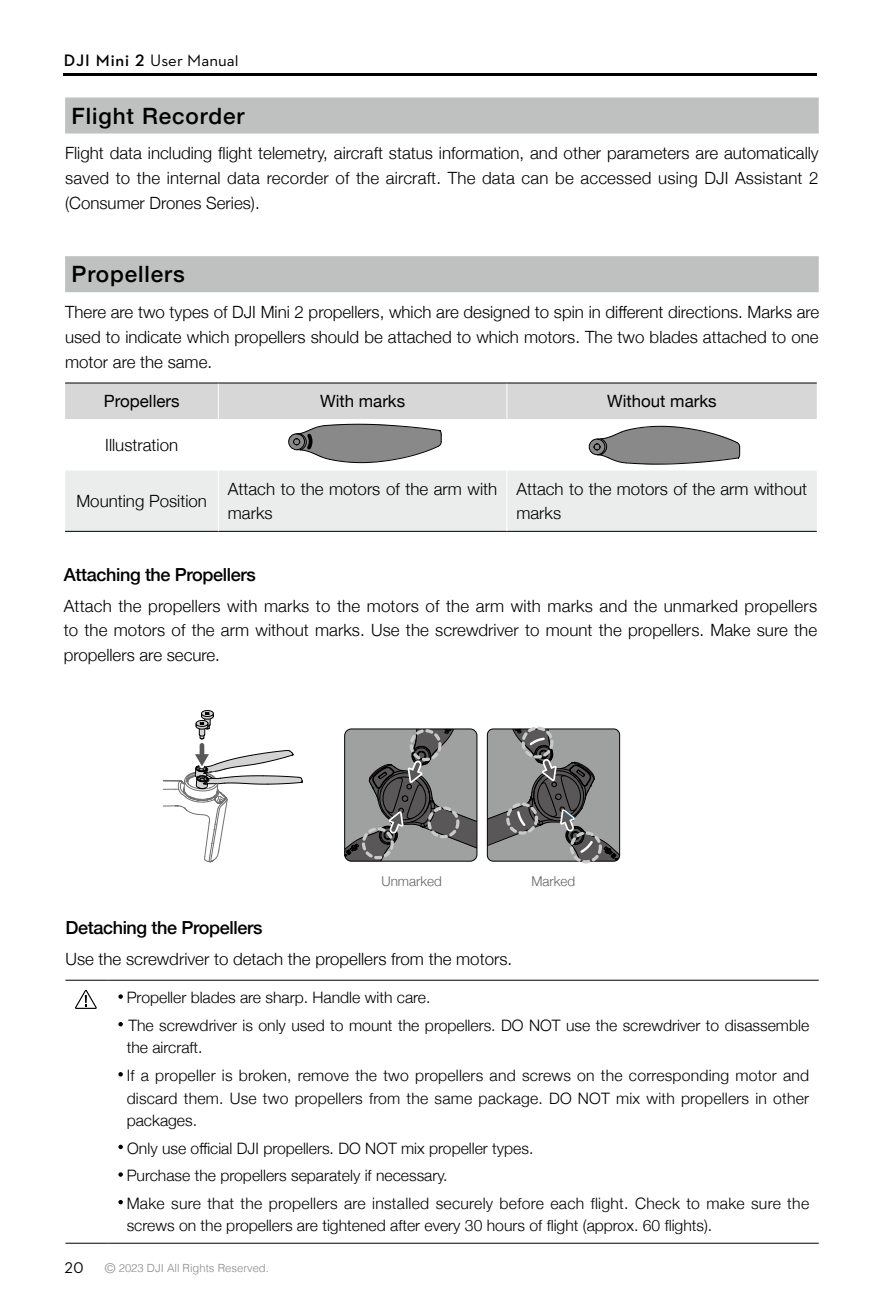
<style>
.page{position:relative;width:881px;height:1308px;background:#fff}
.page>*{position:absolute;margin:0;border:0;box-sizing:border-box;transform-origin:0 0}
.t1{font:500 22.5px "Helvetica Neue";letter-spacing:.04em;color:#000}
.t2{font:500 18px "Helvetica Neue";letter-spacing:-.02em;color:#000}
.t3{font:300 16.88px/24.8px "Helvetica Neue";color:#000;text-align:justify}
.t4{font:16.88px "Helvetica Neue";color:#000}
.t5{font:16.88px "Dji";color:#000}
.t6{font:300 15.75px/27.7px "Helvetica Neue";color:#000}
.t7{font:15.75px "Dji";color:#000}
.t8{font:300 13.5px "Helvetica Neue";color:#656464}
.t9{font:300 11.25px "Helvetica";color:#898989}
.s1{font-weight:600}
.s2{font-size:13.5px}
</style>
<div class="page">
<hr style="left:64px;top:74px;width:752px;height:2px;background:#000">
<div style="left:65px;top:97px;width:753px;height:36px;background:#bfc0c0"></div>
<div style="left:65px;top:256px;width:753px;height:36px;background:#bfc0c0"></div>
<hr style="left:65px;top:531px;width:153px;height:1px;background:#000">
<hr style="left:218px;top:531px;width:288px;height:1px;background:#000">
<hr style="left:506px;top:531px;width:310px;height:1px;background:#000">
<hr style="left:65px;top:382px;width:153px;height:1px;background:#000">
<hr style="left:218px;top:382px;width:288px;height:1px;background:#000">
<hr style="left:506px;top:382px;width:310px;height:1px;background:#000">
<svg style="left:65px;top:383px;width:751px;height:148px"></svg>
<hr style="left:65px;top:979px;width:44px;height:1px;background:#000">
<hr style="left:109px;top:979px;width:709px;height:1px;background:#000">
<hr style="left:65px;top:1242px;width:44px;height:1px;background:#000">
<hr style="left:109px;top:1242px;width:709px;height:1px;background:#000">
<svg style="left:75px;top:989px;width:22px;height:20px"></svg>
<svg style="left:118px;top:994px;width:5px;height:4px"></svg>
<svg style="left:118px;top:1022px;width:5px;height:4px"></svg>
<svg style="left:118px;top:1072px;width:5px;height:4px"></svg>
<svg style="left:118px;top:1144px;width:5px;height:5px"></svg>
<svg style="left:118px;top:1172px;width:5px;height:4px"></svg>
<svg style="left:118px;top:1200px;width:5px;height:4px"></svg>
<svg style="left:344px;top:729px;width:133px;height:132px;background:#818181"></svg>
<svg style="left:487px;top:726px;width:133px;height:137px;background:#848585"></svg>
<svg style="left:164px;top:710px;width:139px;height:152px"></svg>
<p class="t5" style="left:64px;top:52px;width:176px"><span class="s1">DJI Mini 2</span> User Manual</p>
<h1 class="t1" style="left:71px;top:97px;width:174px">Flight Recorder</h1>
<p class="t3" style="left:65px;top:140px;width:754px">Flight data including flight telemetry, aircraft status information, and other parameters are automatically saved to the internal data recorder of the aircraft. The data can be accessed using DJI Assistant 2 (Consumer Drones Series).</p>
<h1 class="t1" style="left:71px;top:256px;width:115px">Propellers</h1>
<p class="t3" style="left:65px;top:298px;width:755px">There are two types of DJI Mini 2 propellers, which are designed to spin in different directions. Marks are used to indicate which propellers should be attached to which motors. The two blades attached to one motor are the same.</p>
<p class="t4" style="left:104px;top:389px;width:77px">Propellers</p>
<p class="t4" style="left:320px;top:389px;width:87px">With marks</p>
<p class="t4" style="left:607px;top:389px;width:111px">Without marks</p>
<p class="t3" style="left:105px;top:431px;width:74px">Illustration</p>
<p class="t3" style="left:76px;top:487px;width:132px">Mounting Position</p>
<p class="t3" style="left:228px;top:475px;width:271px">Attach to the motors of the arm with marks</p>
<p class="t3" style="left:516px;top:475px;width:292px">Attach to the motors of the arm without marks</p>
<p class="t2" style="left:64px;top:560px;width:193px">Attaching the Propellers</p>
<p class="t3" style="left:64px;top:592px;width:754px">Attach the propellers with marks to the motors of the arm with marks and the unmarked propellers to the motors of the arm without marks. Use the screwdriver to mount the propellers. Make sure the propellers are secure.</p>
<p class="t8" style="left:381px;top:870px;width:62px">Unmarked</p>
<p class="t8" style="left:531px;top:870px;width:45px">Marked</p>
<p class="t2" style="left:65px;top:913px;width:198px">Detaching the Propellers</p>
<p class="t3" style="left:65px;top:945px;width:448px">Use the screwdriver to detach the propellers from the motors.</p>
<p class="t6" style="left:127px;top:982px;width:683px">Propeller blades are sharp. Handle with care.<br>The screwdriver is only used to mount the propellers. DO NOT use the screwdriver to disassemble</p>
<p class="t6" style="left:127px;top:1032px;width:683px">the aircraft.<br>If a propeller is broken, remove the two propellers and screws on the corresponding motor and</p>
<p class="t6" style="left:127px;top:1085px;width:683px;line-height:22.5px">discard them. Use two propellers from the same package. DO NOT mix with propellers in other packages.</p>
<p class="t6" style="left:127px;top:1133px;width:683px">Only use official DJI propellers. DO NOT mix propeller types.<br>Purchase the propellers separately if necessary.<br>Make sure that the propellers are installed securely before each flight. Check to make sure the</p>
<p class="t6" style="left:127px;top:1210px;width:586px">screws on the propellers are tightened after every 30 hours of flight (approx. 60 flights).</p>
<p class="t7" style="left:64px;top:1259px;width:21px">20</p>
<p class="t9" style="left:105px;top:1258px;width:165px"><span class="s2">©</span> 2023 DJI All Rights Reserved.</p>
</div>
